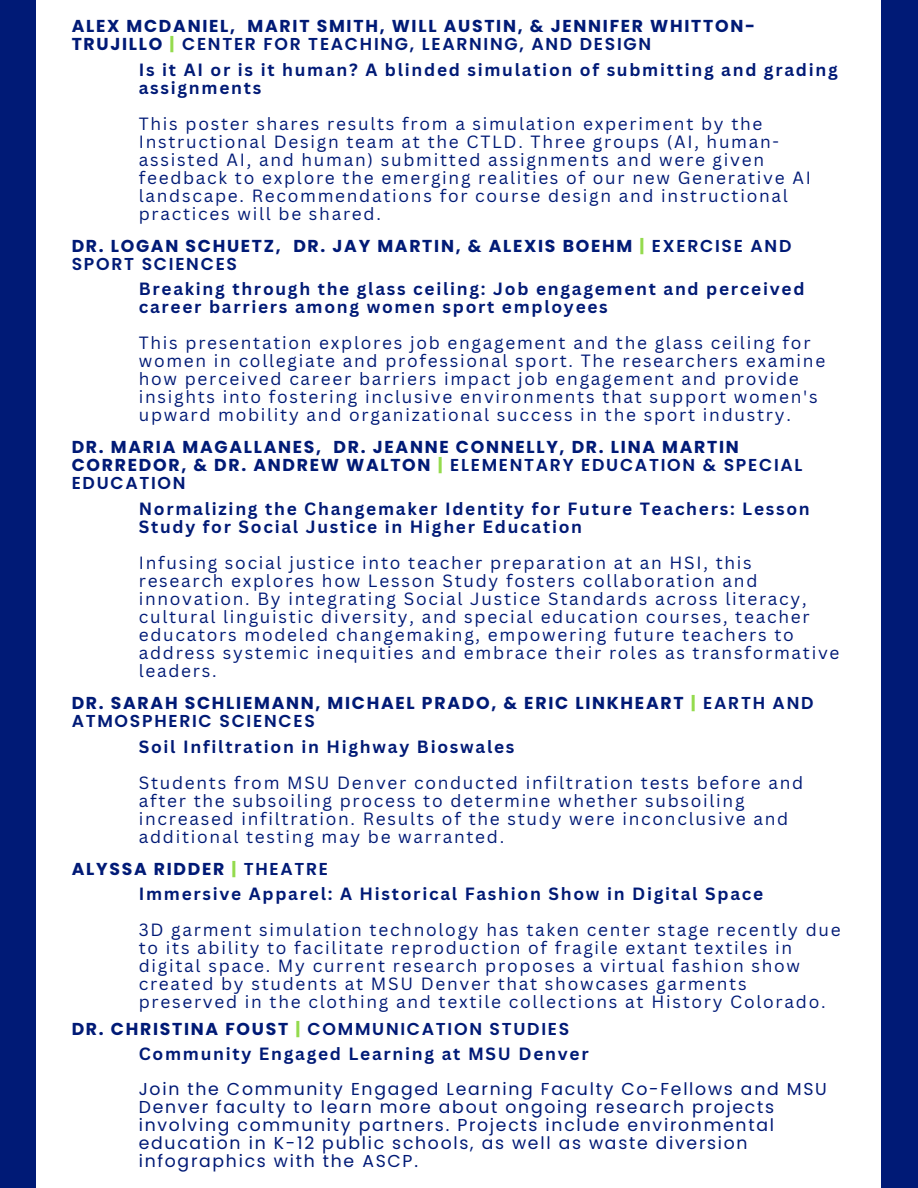
<style>
.page{position:relative;width:918px;height:1188px;background:#fff}
.page>*{position:absolute;margin:0;border:0;box-sizing:border-box;transform-origin:0 0}
.t1{font:17.25px/18px "Canva Sans";letter-spacing:.1em;color:#001a76}
.t2{font:700 17.25px/18px "Canva Sans";letter-spacing:.1em;color:#001a76}
.t3{font:700 17.25px/18px "Poppins";letter-spacing:.1em;color:#001a76}
.t4{font:17.25px/18px "Poppins";letter-spacing:.1em;color:#001a76}
.t5{font:600 17.25px "Poppins";letter-spacing:.1em;color:#001a76}
.s1{color:#94db4d}
.s2{font-weight:600}
.s3{font-weight:700}
.s4{font-weight:700;color:#94db4d}
</style>
<div class="page">
<div style="left:0;top:0;width:36px;height:1188px;background:#001a76"></div>
<div style="left:881px;top:0;width:37px;height:1188px;background:#001a76"></div>
<p class="t3" style="left:72px;top:17px;width:685px">ALEX MCDANIEL, MARIT SMITH, WILL AUSTIN, &amp; JENNIFER WHITTON-<br>TRUJILLO <span class="s1">|</span> <span class="s2">CENTER FOR TEACHING, LEARNING, AND DESIGN</span></p>
<p class="t2" style="left:139px;top:60px;width:700px">Is it AI or is it human? A blinded simulation of submitting and grading assignments</p>
<h2 class="t1" style="left:139px;top:114px;width:674px">This poster shares results from a simulation experiment by the Instructional Design team at the CTLD. Three groups (AI, human&shy;assisted AI, and human) submitted assignments and were given feedback to explore the emerging realities of our new Generative AI landscape. Recommendations for course design and instructional practices will be shared.</h2>
<p class="t3" style="left:72px;top:237px;width:721px">DR. LOGAN SCHUETZ, DR. JAY MARTIN, &amp; ALEXIS BOEHM <span class="s1">|</span> <span class="s2">EXERCISE AND<br>SPORT SCIENCES</span></p>
<p class="t2" style="left:139px;top:279px;width:667px">Breaking through the glass ceiling: Job engagement and perceived career barriers among women sport employees</p>
<h2 class="t1" style="left:139px;top:333px;width:688px">This presentation explores job engagement and the glass ceiling for women in collegiate and professional sport. The researchers examine how perceived career barriers impact job engagement and provide insights into fostering inclusive environments that support women's upward mobility and organizational success in the sport industry.</h2>
<p class="t3" style="left:72px;top:438px;width:732px">DR. MARIA MAGALLANES, DR. JEANNE CONNELLY, DR. LINA MARTIN<br>CORREDOR, &amp; DR. ANDREW WALTON <span class="s1">|</span> <span class="s2">ELEMENTARY EDUCATION &amp; SPECIAL<br>EDUCATION</span></p>
<p class="t2" style="left:139px;top:499px;width:673px">Normalizing the Changemaker Identity for Future Teachers: Lesson<br>Study for Social Justice in Higher Education</p>
<h2 class="t1" style="left:139px;top:553px;width:702px">Infusing social justice into teacher preparation at an HSI, this research explores how Lesson Study fosters collaboration and innovation. By integrating Social Justice Standards across literacy, cultural linguistic diversity, and special education courses, teacher educators modeled changemaking, empowering future teachers to address systemic inequities and embrace their roles as transformative leaders.</h2>
<p class="t3" style="left:72px;top:694px;width:743px">DR. SARAH SCHLIEMANN, MICHAEL PRADO, &amp; ERIC LINKHEART <span class="s1">|</span> <span class="s2">EARTH AND<br>ATMOSPHERIC SCIENCES</span></p>
<p class="t2" style="left:139px;top:737px;width:377px">Soil Infiltration in Highway Bioswales</p>
<h2 class="t1" style="left:139px;top:773px;width:666px">Students from MSU Denver conducted infiltration tests before and after the subsoiling process to determine whether subsoiling increased infiltration. Results of the study were inconclusive and additional testing may be warranted.</h2>
<p class="t3" style="left:72px;top:860px;width:258px">ALYSSA RIDDER <span class="s1">|</span> <span class="s2">THEATRE</span></p>
<p class="t2" style="left:139px;top:885px;width:626px">Immersive Apparel: A Historical Fashion Show in Digital Space</p>
<h2 class="t1" style="left:139px;top:921px;width:703px">3D garment simulation technology has taken center stage recently due to its ability to facilitate reproduction of fragile extant textiles in digital space. My current research proposes a virtual fashion show created by students at MSU Denver that showcases garments preserved in the clothing and textile collections at History Colorado.</h2>
<p class="t5" style="left:72px;top:1017px;width:499px"><span class="s3">DR. CHRISTINA FOUST</span> <span class="s4">|</span> COMMUNICATION STUDIES</p>
<p class="t2" style="left:139px;top:1044px;width:451px">Community Engaged Learning at MSU Denver</p>
<h2 class="t4" style="left:139px;top:1080px;width:690px">Join the Community Engaged Learning Faculty Co-Fellows and MSU Denver faculty to learn more about ongoing research projects involving community partners. Projects include environmental education in K-12 public schools, as well as waste diversion infographics with the ASCP.</h2>
</div>
